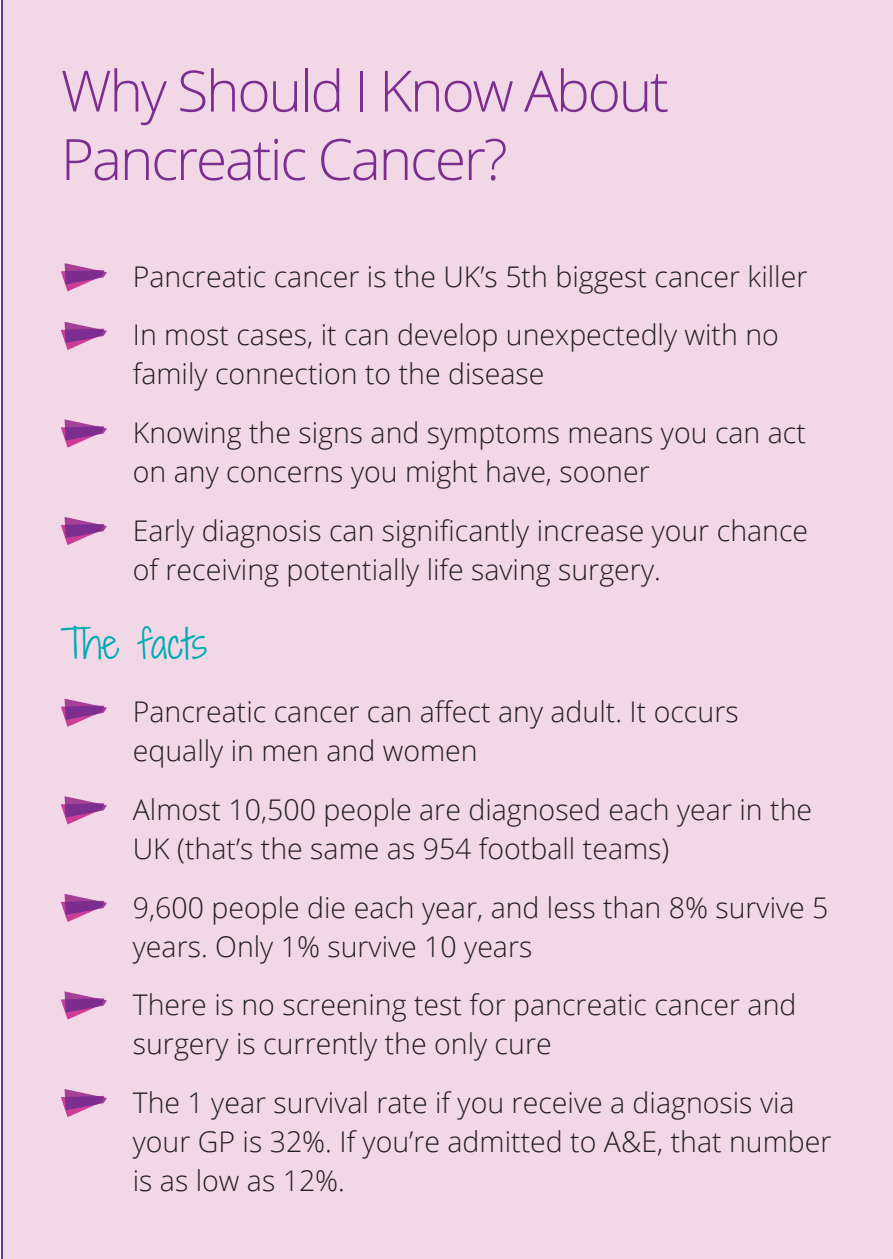
<style>
.page{position:relative;width:893px;height:1259px;background:#fff}
.page>*{position:absolute;margin:0;border:0;box-sizing:border-box;transform-origin:0 0}
.t1{font:300 57px/68.4px "Open Sans";letter-spacing:-.04em;color:#7b2e90}
.t2{font:39px "Shadows Into Light Two";letter-spacing:-.01em;color:#00abb3}
.t3{font:300 28.5px/39px "Open Sans";color:#231f20}
</style>
<div class="page">
<div style="left:2px;top:0;width:891px;height:1258px;background:#f2d7e7"></div>
<hr style="left:1px;top:0;width:1px;height:1258px;background:#7b2e90">
<svg style="left:61px;top:263px;width:46px;height:28px"></svg>
<svg style="left:61px;top:322px;width:46px;height:28px"></svg>
<svg style="left:61px;top:419px;width:46px;height:28px"></svg>
<svg style="left:61px;top:517px;width:46px;height:28px"></svg>
<svg style="left:61px;top:698px;width:46px;height:29px"></svg>
<svg style="left:61px;top:796px;width:46px;height:28px"></svg>
<svg style="left:61px;top:894px;width:46px;height:28px"></svg>
<svg style="left:61px;top:991px;width:46px;height:28px"></svg>
<svg style="left:61px;top:1089px;width:46px;height:28px"></svg>
<p class="t1" style="left:61px;top:55px;width:610px">Why Should I Know About<br>Pancreatic Cancer?</p>
<p class="t3" style="left:133px;top:246px;width:676px;line-height:58.5px">Pancreatic cancer is the UK’s 5th biggest cancer killer<br>In most cases, it can develop unexpectedly with no</p>
<p class="t3" style="left:133px;top:344px;width:675px;line-height:58.5px">family connection to the disease<br>Knowing the signs and symptoms means you can act</p>
<p class="t3" style="left:133px;top:442px;width:677px;line-height:58.5px">on any concerns you might have, sooner<br>Early diagnosis can significantly increase your chance</p>
<p class="t3" style="left:133px;top:549px;width:530px">of receiving potentially life saving surgery.</p>
<p class="t2" style="left:61px;top:615px;width:148px">The facts</p>
<p class="t3" style="left:133px;top:691px;width:607px">Pancreatic cancer can affect any adult. It occurs equally in men and women</p>
<p class="t3" style="left:133px;top:789px;width:681px">Almost 10,500 people are diagnosed each year in the<br>UK (that’s the same as 954 football teams)</p>
<p class="t3" style="left:133px;top:887px;width:697px">9,600 people die each year, and less than 8% survive 5 years. Only 1% survive 10 years</p>
<p class="t3" style="left:133px;top:984px;width:665px">There is no screening test for pancreatic cancer and surgery is currently the only cure</p>
<p class="t3" style="left:133px;top:1082px;width:700px">The 1 year survival rate if you receive a diagnosis via your GP is 32%. If you’re admitted to A&amp;E, that number is as low as 12%.</p>
</div>
